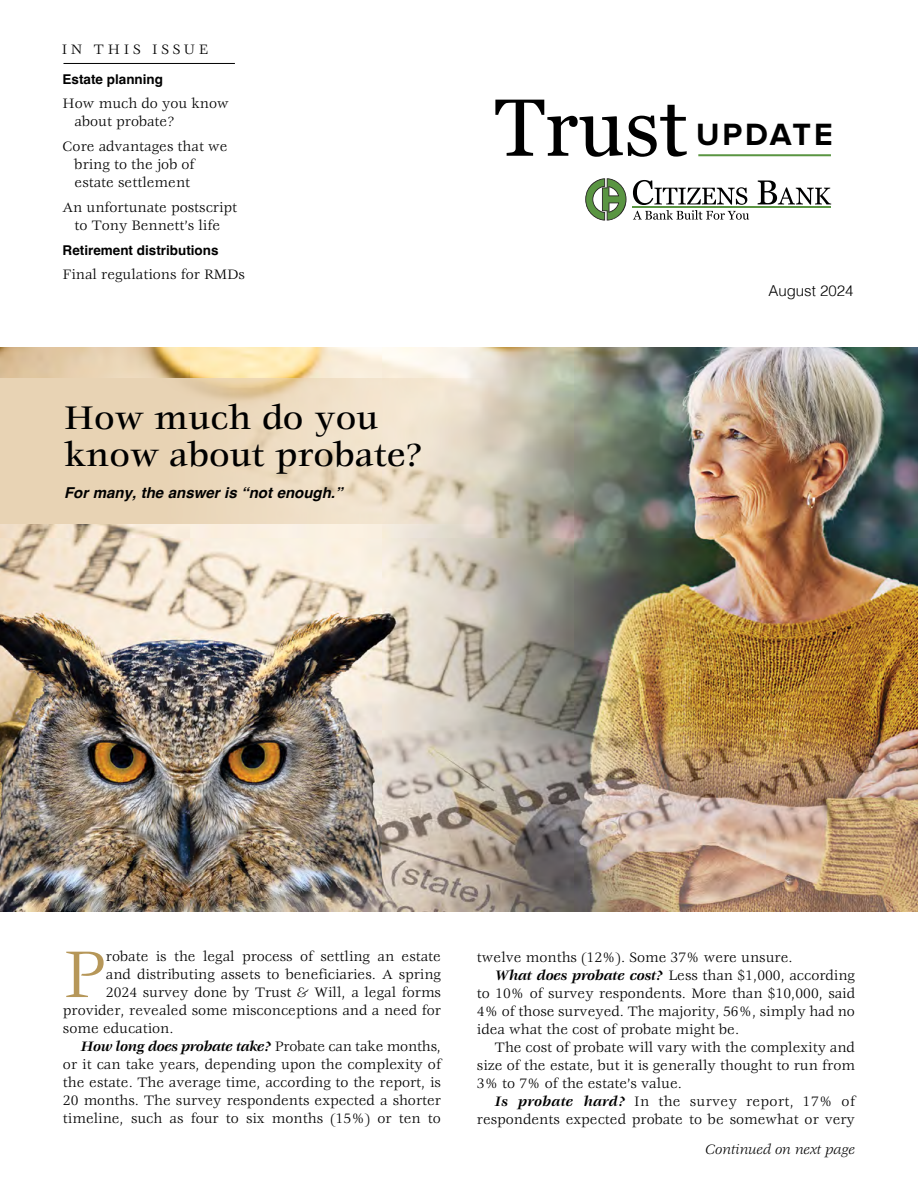
<style>
.page{position:relative;width:918px;height:1188px;background:#fff}
.page>*{position:absolute;margin:0;border:0;box-sizing:border-box;transform-origin:0 0}
.t1{font:81px "Georgia";color:#000}
.Body_no_indent{font:72.45px "Veljovic Std";color:#b69759}
.Headline{font:500 36px/37.5px "Veljovic Std";color:#000}
.t2{font:700 31.95px "Proxima Nova";letter-spacing:.09em;color:#000}
.Body{font:15px/18px "Veljovic Std";color:#000;text-align:justify}
.Body_no_indent-2{font:15px "Veljovic Std";color:#000}
.ITI_TEXT{font:15px/18px "Veljovic Std";color:#000}
.Color_subhead{font:italic 700 15px "Helvetica";color:#000}
.Body_no_indent-3{font:italic 15px "Veljovic Std";color:#000}
.Body-2{font:15px "Veljovic Std";letter-spacing:.25em;color:#000}
.t3{font:300 15px "Helvetica";color:#000}
.ITI_HEADS{font:700 13.5px "Helvetica";color:#000}
.s1{font-weight:700;font-style:italic}
</style>
<div class="page">
<hr style="left:63px;top:63px;width:172px;height:1px;background:#000">
<img style="left:0;top:348px;width:918px;height:563px">
<img style="left:0;top:378px;width:815px;height:146px">
<svg style="left:758px;top:181px;width:73px;height:24px"></svg>
<svg style="left:585px;top:178px;width:41px;height:43px"></svg>
<svg style="left:633px;top:180px;width:116px;height:40px"></svg>
<hr style="left:633px;top:207px;width:198px;height:1px;background:#5a9542">
<hr style="left:698px;top:154px;width:133px;height:2px;background:#5a9542">
<p class="Body-2" style="left:62px;top:41px;width:148px">IN THIS ISSUE</p>
<p class="ITI_HEADS" style="left:63px;top:71px;width:102px">Estate planning</p>
<p class="ITI_TEXT" style="left:75px;top:95px;width:156px;text-indent:-12px">How much do you know about probate?</p>
<p class="ITI_TEXT" style="left:75px;top:138px;width:155px;text-indent:-12px">Core advantages that we bring to the job of estate settlement</p>
<p class="ITI_TEXT" style="left:63px;top:199px;width:176px;text-align:center">An unfortunate postscript to Tony Bennett’s life</p>
<p class="ITI_HEADS" style="left:63px;top:242px;width:158px">Retirement distributions</p>
<p class="ITI_TEXT" style="left:63px;top:266px;width:184px">Final regulations for RMDs</p>
<p class="Headline" style="left:64px;top:401px;width:359px">How much do you know about probate?</p>
<p class="Color_subhead" style="left:64px;top:483px;width:280px">For many, the answer is “not enough.”</p>
<h1 class="t1" style="left:495px;top:69px;width:194px">Trust</h1>
<h3 class="t2" style="left:696px;top:120px;width:138px">UPDATE</h3>
<p class="t3" style="left:768px;top:278px;width:87px">August 2024</p>
<p class="Body_no_indent" style="left:63px;top:935px;width:44px">P</p>
<p class="Body_no_indent-2" style="left:106px;top:948px;width:337px">robate is the legal process of settling an estate</p>
<p class="Body_no_indent-2" style="left:106px;top:966px;width:337px">and distributing assets to beneficiaries. A spring</p>
<p class="Body_no_indent-2" style="left:106px;top:984px;width:337px">2024 survey done by Trust &amp; Will, a legal forms</p>
<p class="Body_no_indent-2" style="left:63px;top:1002px;width:379px">provider, revealed some misconceptions and a need for</p>
<p class="Body_no_indent-2" style="left:63px;top:1020px;width:112px">some education.</p>
<p class="Body" style="left:63px;top:1038px;width:380px;text-indent:18px"><span class="s1">How long does probate take?</span> Probate can take months, or it can take years, depending upon the complexity of the estate. The average time, according to the report, is 20 months. The survey respondents expected a shorter timeline, such as four to six months (15%) or ten to</p>
<p class="Body" style="left:477px;top:949px;width:317px">twelve months (12%). Some 37% were unsure.</p>
<p class="Body" style="left:477px;top:967px;width:380px;text-indent:18px"><span class="s1">What does probate cost?</span> Less than $1,000, according to 10% of survey respondents. More than $10,000, said 4% of those surveyed. The majority, 56%, simply had no idea what the cost of probate might be.</p>
<p class="Body" style="left:477px;top:1039px;width:380px;text-indent:18px">The cost of probate will vary with the complexity and size of the estate, but it is generally thought to run from 3% to 7% of the estate’s value.</p>
<p class="Body" style="left:477px;top:1093px;width:380px;text-align:right"><span class="s1">Is probate hard?</span> In the survey report, 17% of respondents expected probate to be somewhat or very</p>
<p class="Body_no_indent-3" style="left:705px;top:1141px;width:151px">Continued on next page</p>
</div>
